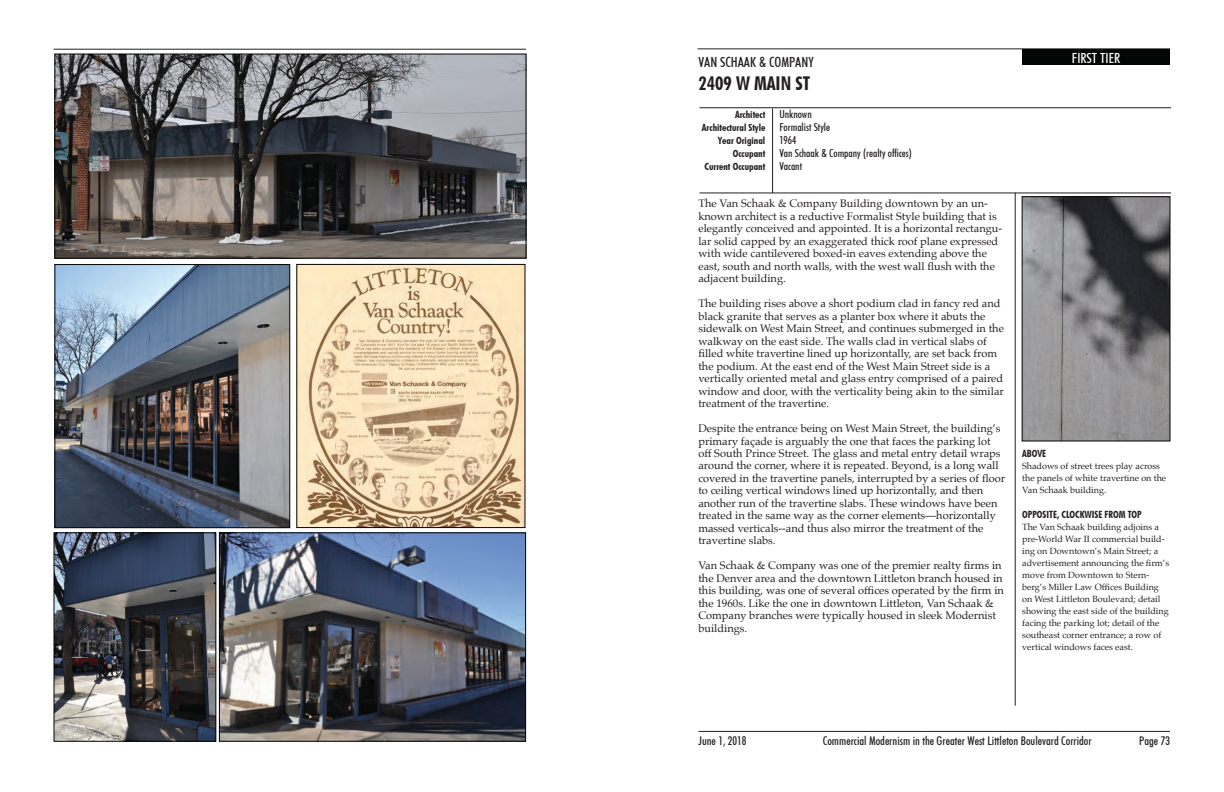
<style>
.page{position:relative;width:1224px;height:792px;background:#fff}
.page>*{position:absolute;margin:0;border:0;box-sizing:border-box;transform-origin:0 0}
.t1{font:700 19px "Futuri Condensed SW";color:#231f20}
.t2{font:14px "Futuri Condensed SW";color:#231f20}
.t3{font:14px "Futuri Condensed SW";color:#fffefe}
.t4{font:12px "Futuri Condensed SW";color:#231f20}
.t5{font:11px/12.5px "Palatino";color:#231f20}
.t6{font:11px/13px "Futuri Condensed SW";color:#231f20}
.t7{font:700 10px/13px "Futuri Condensed SW";color:#231f20;text-align:right}
.t8{font:9px/12px "Palatino";color:#231f20}
</style>
<div class="page">
<hr style="left:54px;top:49px;width:472px;height:1px;background:#231f20">
<hr style="left:698px;top:731px;width:472px;height:1px;background:#231f20">
<img style="left:57px;top:56px;width:467px;height:200px">
<div style="left:55px;top:54px;width:471px;height:204px;border:1px solid #040503"></div>
<img style="left:299px;top:266px;width:224px;height:260px">
<div style="left:297px;top:264px;width:228px;height:264px;border:1px solid #040503"></div>
<img style="left:57px;top:266px;width:231px;height:260px">
<div style="left:55px;top:264px;width:235px;height:264px;border:1px solid #040503"></div>
<img style="left:221px;top:535px;width:303px;height:204px">
<div style="left:219px;top:533px;width:307px;height:208px;border:1px solid #040503"></div>
<img style="left:56px;top:535px;width:158px;height:204px">
<div style="left:54px;top:533px;width:162px;height:208px;border:1px solid #040503"></div>
<hr style="left:698px;top:49px;width:472px;height:1px;background:#231f20">
<hr style="left:1015px;top:193px;width:1px;height:513px;background:#231f20">
<hr style="left:699px;top:193px;width:472px;height:1px;background:#231f20">
<hr style="left:699px;top:108px;width:472px;height:1px;background:#231f20">
<div style="left:1022px;top:49px;width:148px;height:16px;background:#040505"></div>
<img style="left:1024px;top:199px;width:144px;height:240px">
<div style="left:1022px;top:197px;width:148px;height:244px;border:1px solid #040503"></div>
<hr style="left:772px;top:108px;width:1px;height:85px;background:#231f20">
<p class="t2" style="left:698px;top:54px;width:117px">VAN SCHAAK &amp; COMPANY</p>
<h1 class="t1" style="left:698px;top:71px;width:113px">2409 W MAIN ST</h1>
<p class="t7" style="left:702px;top:107px;width:65px">Architect<br>Architectural Style<br>Year Original<br>Occupant<br>Current Occupant</p>
<p class="t6" style="left:779px;top:108px;width:134px">Unknown<br>Formalist Style<br>1964<br>Van Schaak &amp; Company (realty offices)<br>Vacant</p>
<p class="t5" style="left:698px;top:197px;width:305px">The Van Schaak &amp; Company Building downtown by an un&shy;known architect is a reductive Formalist Style building that is elegantly conceived and appointed. It is a horizontal rectangu&shy;lar solid capped by an exaggerated thick roof plane expressed with wide cantilevered boxed-in eaves extending above the east, south and north walls, with the west wall flush with the adjacent building.</p>
<p class="t5" style="left:698px;top:297px;width:307px">The building rises above a short podium clad in fancy red and black granite that serves as a planter box where it abuts the sidewalk on West Main Street, and continues submerged in the walkway on the east side. The walls clad in vertical slabs of filled white travertine lined up horizontally, are set back from the podium. At the east end of the West Main Street side is a vertically oriented metal and glass entry comprised of a paired window and door, with the verticality being akin to the similar treatment of the travertine.</p>
<p class="t5" style="left:698px;top:422px;width:308px">Despite the entrance being on West Main Street, the building’s primary façade is arguably the one that faces the parking lot off South Prince Street. The glass and metal entry detail wraps around the corner, where it is repeated. Beyond, is a long wall covered in the travertine panels, interrupted by a series of floor to ceiling vertical windows lined up horizontally, and then another run of the travertine slabs. These windows have been treated in the same way as the corner elements—horizontally massed verticals--and thus also mirror the treatment of the travertine slabs.</p>
<p class="t5" style="left:698px;top:559px;width:307px">Van Schaak &amp; Company was one of the premier realty firms in the Denver area and the downtown Littleton branch housed in this building, was one of several offices operated by the firm in the 1960s. Like the one in downtown Littleton, Van Schaak &amp; Company branches were typically housed in sleek Modernist buildings.</p>
<p class="t3" style="left:1072px;top:49px;width:50px">FIRST TIER</p>
<p class="t7" style="left:1022px;top:447px;width:26px">ABOVE</p>
<p class="t8" style="left:1022px;top:460px;width:146px">Shadows of street trees play across the panels of white travertine on the<br>Van Schaak building.</p>
<p class="t7" style="left:1022px;top:508px;width:121px">OPPOSITE, CLOCKWISE FROM TOP</p>
<p class="t8" style="left:1022px;top:521px;width:148px">The Van Schaak building adjoins a pre-World War II commercial build&shy;ing on Downtown’s Main Street; a advertisement announcing the firm’s move from Downtown to Stern&shy;berg’s Miller Law Offices Building on West Littleton Boulevard; detail showing the east side of the building facing the parking lot; detail of the southeast corner entrance; a row of vertical windows faces east.</p>
<p class="t4" style="left:698px;top:733px;width:49px">June 1, 2018</p>
<p class="t4" style="left:823px;top:733px;width:270px">Commercial Modernism in the Greater West Littleton Boulevard Corridor</p>
<p class="t4" style="left:1139px;top:733px;width:32px">Page 73</p>
</div>
